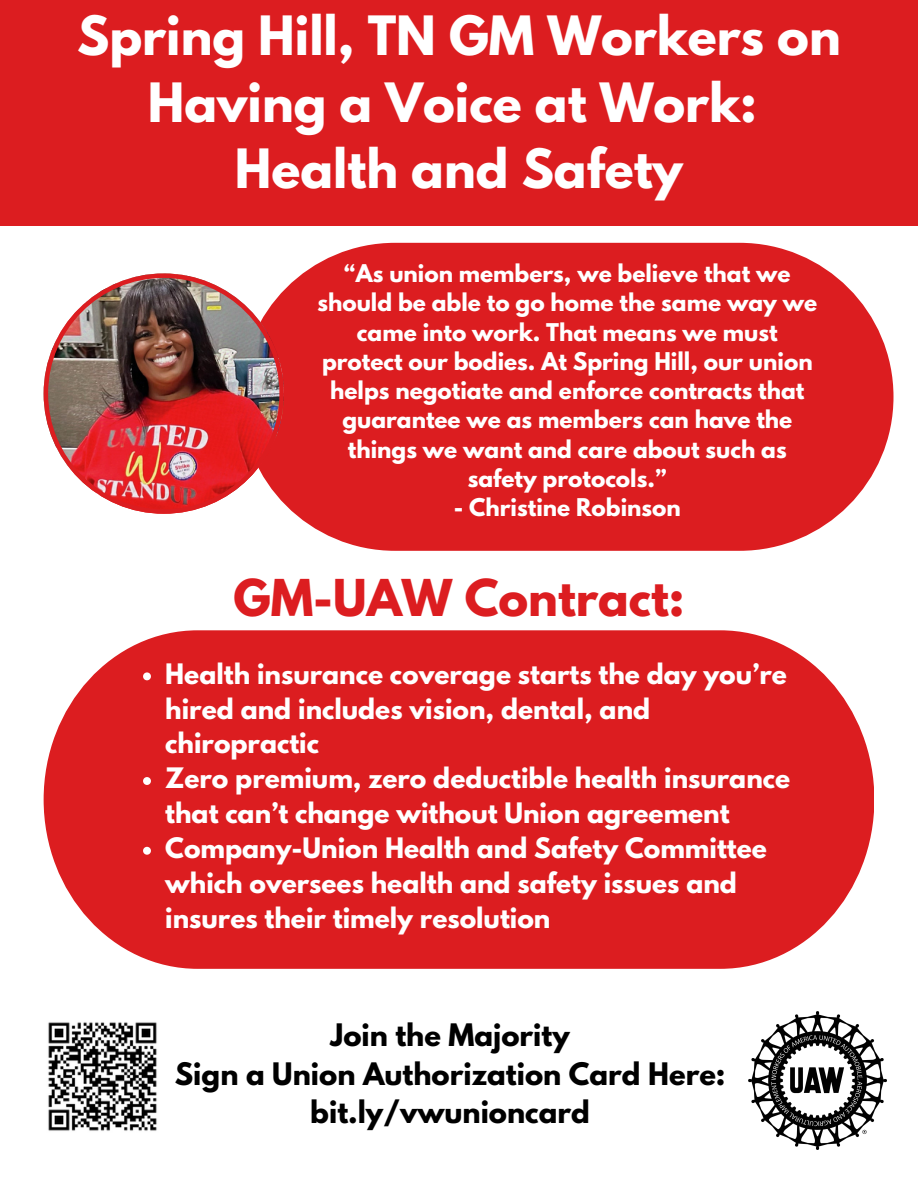
<style>
.page{position:relative;width:918px;height:1188px;background:#fff}
.page>*{position:absolute;margin:0;border:0;box-sizing:border-box;transform-origin:0 0}
.t1{font:700 48px/66.3px "League Spartan";color:#fff;text-align:center}
.t2{font:700 45px "League Spartan";color:#dc1d20}
.t3{font:700 27.45px/38.1px "League Spartan";color:#000;text-align:center}
.t4{font:700 25.05px/34.8px "League Spartan";color:#fff}
.t5{font:700 21.6px/29.2px "League Spartan";color:#fff;text-align:center}
</style>
<div class="page">
<div style="left:0;top:0;width:918px;height:226px;background:#dc1d20"></div>
<div style="left:241px;top:243px;width:652px;height:308px;background:#dc1d20;border-radius:154px"></div>
<svg style="left:44px;top:630px;width:830px;height:339px;fill:#dc1d20"></svg>
<svg style="left:143px;top:672px;width:8px;height:8px"></svg>
<svg style="left:143px;top:777px;width:8px;height:8px"></svg>
<svg style="left:143px;top:847px;width:8px;height:8px"></svg>
<img style="left:44px;top:273px;width:240px;height:241px">
<img style="left:48px;top:1022px;width:109px;height:109px">
<img style="left:748px;top:1011px;width:139px;height:139px">
<h1 class="t1" style="left:77px;top:9px;width:765px">Spring Hill, TN GM Workers on<br>Having a Voice at Work:<br>Health and Safety</h1>
<p class="t5" style="left:318px;top:262px;width:501px">“As union members, we believe that we should be able to go home the same way we came into work. That means we must protect our bodies. At Spring Hill, our union helps negotiate and enforce contracts that guarantee we as members can have the things we want and care about such as safety protocols.”</p>
<p class="t5" style="left:454px;top:496px;width:229px">- Christine Robinson</p>
<p class="t2" style="left:233px;top:575px;width:453px">GM-UAW Contract:</p>
<h1 class="t4" style="left:165px;top:659px;width:623px">Health insurance coverage starts the day you’re hired and includes vision, dental, and chiropractic</h1>
<p class="t4" style="left:165px;top:764px;width:626px">Zero premium, zero deductible health insurance that can’t change without Union agreement</p>
<p class="t4" style="left:165px;top:834px;width:603px">Company-Union Health and Safety Committee which oversees health and safety issues and insures their timely resolution</p>
<p class="t3" style="left:175px;top:1020px;width:552px">Join the Majority<br>Sign a Union Authorization Card Here: bit.ly/vwunioncard</p>
</div>
